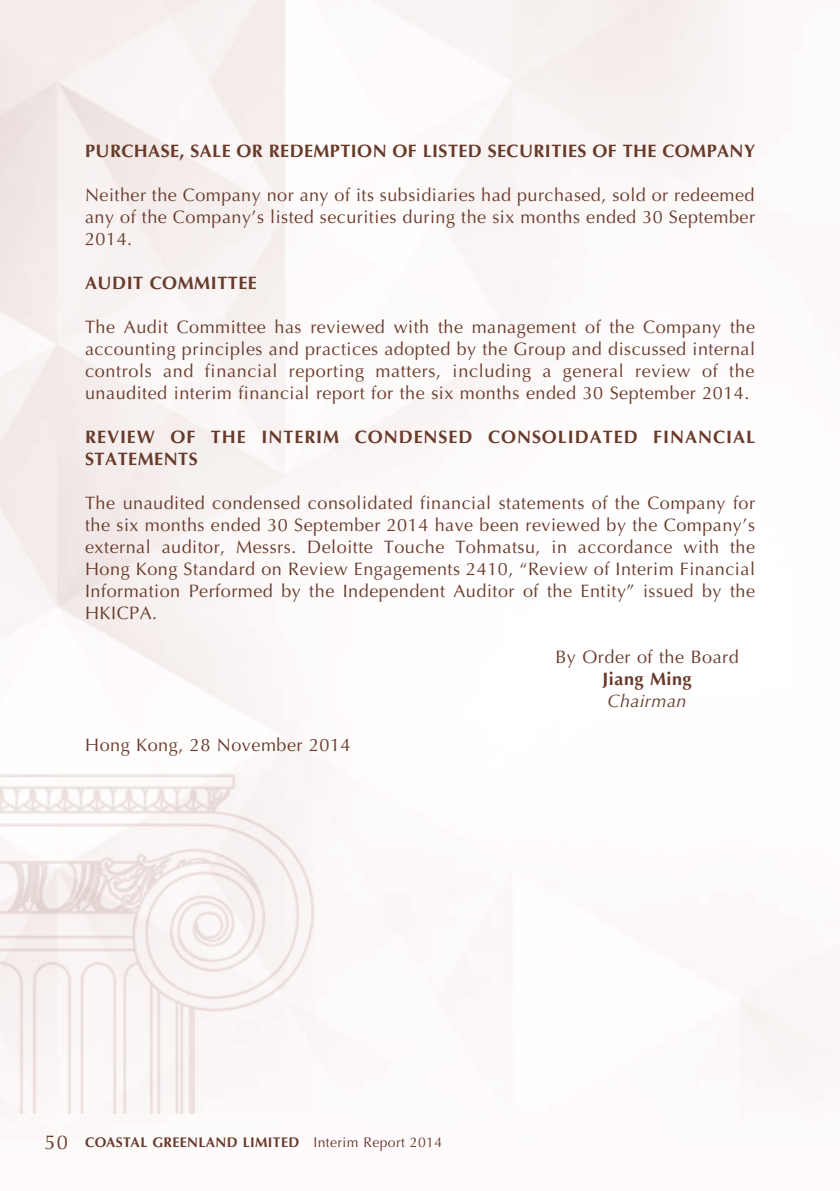
<style>
.page{position:relative;width:840px;height:1191px;background:#fff}
.page>*{position:absolute;margin:0;border:0;box-sizing:border-box;transform-origin:0 0}
.t1{font:18px/22px "Optima LT Std";letter-spacing:.03em;color:#683a2a;text-align:justify}
.t2{font:700 18px "Optima LT Std";letter-spacing:.03em;color:#683a2a}
.t3{font:700 18px/22px "Optima LT Std";letter-spacing:.055em;color:#683a2a}
.t4{font:italic 18px "Optima LT Std";letter-spacing:.03em;color:#683a2a}
.t5{font:700 14px "Optima LT Std";letter-spacing:.025em;color:#683a2a}
.s1{font-weight:400;font-size:20px}
.s2{font-weight:400}
</style>
<div class="page">
<img style="left:0;top:772px;width:314px;height:341px">
<p class="t2" style="left:85px;top:140px;width:671px">PURCHASE, SALE OR REDEMPTION OF LISTED SECURITIES OF THE COMPANY</p>
<p class="t1" style="left:85px;top:184px;width:671px">Neither the Company nor any of its subsidiaries had purchased, sold or redeemed any of the Company’s listed securities during the six months ended 30 September 2014.</p>
<p class="t2" style="left:85px;top:272px;width:173px">AUDIT COMMITTEE</p>
<p class="t1" style="left:85px;top:316px;width:671px">The Audit Committee has reviewed with the management of the Company the accounting principles and practices adopted by the Group and discussed internal controls and financial reporting matters, including a general review of the unaudited interim financial report for the six months ended 30 September 2014.</p>
<p class="t3" style="left:85px;top:426px;width:671px">REVIEW OF THE INTERIM CONDENSED CONSOLIDATED FINANCIAL<br>STATEMENTS</p>
<p class="t1" style="left:85px;top:492px;width:671px">The unaudited condensed consolidated financial statements of the Company for the six months ended 30 September 2014 have been reviewed by the Company’s external auditor, Messrs. Deloitte Touche Tohmatsu, in accordance with the Hong Kong Standard on Review Engagements 2410, “Review of Interim Financial Information Performed by the Independent Auditor of the Entity” issued by the HKICPA.</p>
<p class="t1" style="left:555px;top:646px;width:185px">By Order of the Board</p>
<p class="t2" style="left:602px;top:668px;width:91px">JIANG MING</p>
<p class="t4" style="left:607px;top:690px;width:80px">Chairman</p>
<p class="t1" style="left:85px;top:734px;width:267px">Hong Kong, 28 November 2014</p>
<p class="t5" style="left:44px;top:1133px;width:399px"><span class="s1">50</span> COASTAL GREENLAND LIMITED <span class="s2">Interim Report 2014</span></p>
</div>
